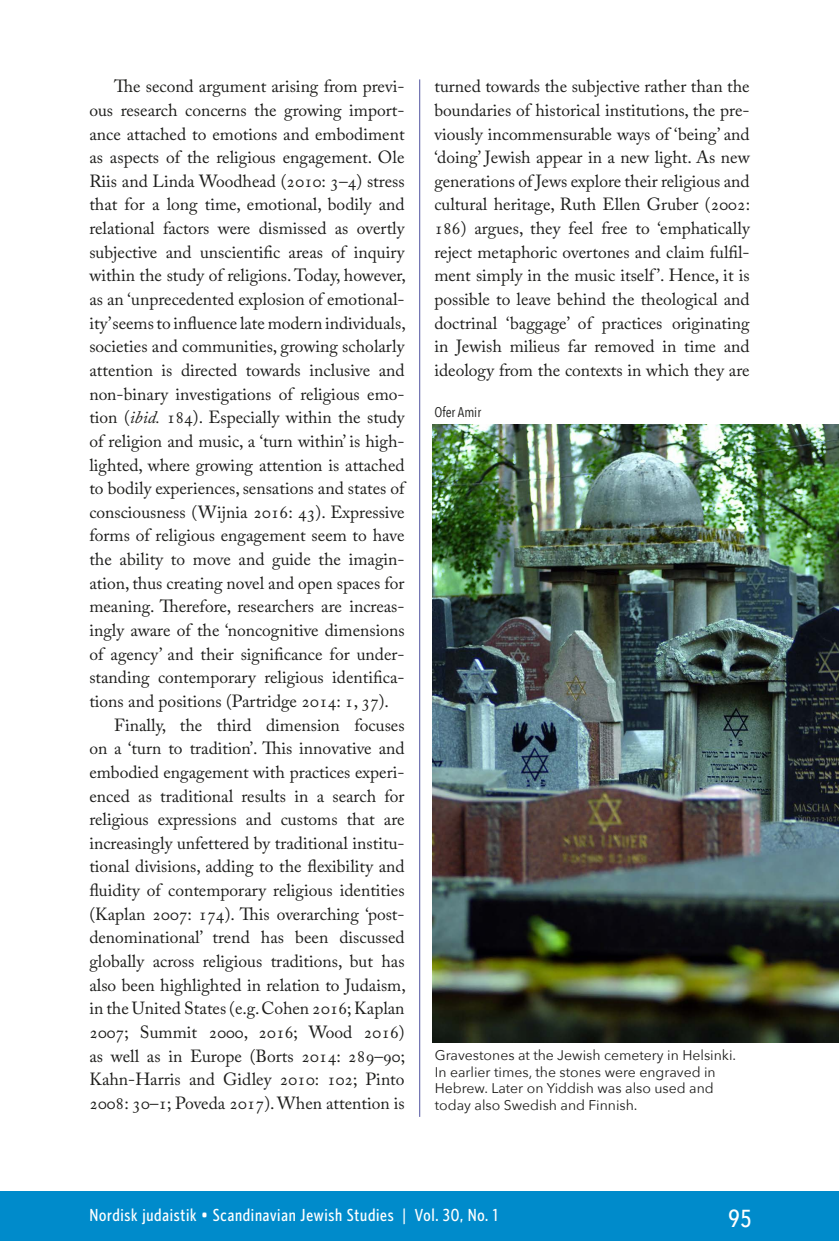
<style>
.page{position:relative;width:839px;height:1241px;background:#fff}
.page>*{position:absolute;margin:0;border:0;box-sizing:border-box;transform-origin:0 0}
.t1{font:500 24.5px "Avenir Next Condensed";color:#fff}
.t2{font:17.5px/23.6px "Adobe Caslon Pro";color:#1d1d1b;text-align:justify}
.t3{font:500 17.5px "Whitney Condensed";letter-spacing:.04em;color:#fff}
.t4{font:14px/16.6px "Avenir Next";color:#1d1d1b}
.t5{font:14px "Avenir Next Condensed";color:#1d1d1b}
.s1{font-style:italic}
</style>
<div class="page">
<div style="left:0;top:1191px;width:838px;height:49px;background:#008bcb"></div>
<hr style="left:419px;top:79px;width:1px;height:1037px;background:#50529f">
<img style="left:432px;top:424px;width:406px;height:618px">
<p class="t2" style="left:114px;top:74px;width:292px">The second argument arising from previ-</p>
<p class="t2" style="left:89px;top:98px;width:315px">ous research concerns the growing import-</p>
<p class="t2" style="left:89px;top:122px;width:317px">ance attached to emotions and embodiment</p>
<p class="t2" style="left:89px;top:145px;width:316px">as aspects of the religious engagement. Ole</p>
<p class="t2" style="left:89px;top:169px;width:316px">Riis and Linda Woodhead (2010: 3–4) stress</p>
<p class="t2" style="left:89px;top:193px;width:316px">that for a long time, emotional, bodily and</p>
<p class="t2" style="left:89px;top:216px;width:317px">relational factors were dismissed as overtly</p>
<p class="t2" style="left:89px;top:240px;width:316px">subjective and unscientific areas of inquiry</p>
<p class="t2" style="left:89px;top:263px;width:318px">within the study of religions. Today, however,</p>
<p class="t2" style="left:89px;top:287px;width:316px">as an ‘unprecedented explosion of emotional-</p>
<p class="t2" style="left:89px;top:311px;width:318px">ity’seems to influence late modern individuals,</p>
<p class="t2" style="left:89px;top:334px;width:317px">societies and communities, growing scholarly</p>
<p class="t2" style="left:89px;top:358px;width:316px">attention is directed towards inclusive and</p>
<p class="t2" style="left:89px;top:382px;width:317px">non-binary investigations of religious emo-</p>
<p class="t2" style="left:89px;top:405px;width:316px">tion (<span class="s1">ibid.</span> 184). Especially within the study</p>
<p class="t2" style="left:89px;top:429px;width:317px">of religion and music, a ‘turn within’ is high-</p>
<p class="t2" style="left:89px;top:452px;width:316px">lighted, where growing attention is attached</p>
<p class="t2" style="left:89px;top:476px;width:317px">to bodily experiences, sensations and states of</p>
<p class="t2" style="left:89px;top:500px;width:316px">consciousness (Wijnia 2016: 43). Expressive</p>
<p class="t2" style="left:89px;top:523px;width:316px">forms of religious engagement seem to have</p>
<p class="t2" style="left:89px;top:547px;width:315px">the ability to move and guide the imagin-</p>
<p class="t2" style="left:89px;top:571px;width:317px">ation, thus creating novel and open spaces for</p>
<p class="t2" style="left:89px;top:594px;width:317px">meaning. Therefore, researchers are increas-</p>
<p class="t2" style="left:89px;top:618px;width:317px">ingly aware of the ‘noncognitive dimensions</p>
<p class="t2" style="left:89px;top:641px;width:316px">of agency’ and their significance for under-</p>
<p class="t2" style="left:89px;top:665px;width:317px">standing contemporary religious identifica-</p>
<p class="t2" style="left:89px;top:689px;width:301px">tions and positions (Partridge 2014: 1, 37).</p>
<p class="t2" style="left:114px;top:712px;width:292px">Finally, the third dimension focuses</p>
<p class="t2" style="left:89px;top:736px;width:316px">on a ‘turn to tradition’. This innovative and</p>
<p class="t2" style="left:89px;top:760px;width:315px">embodied engagement with practices experi-</p>
<p class="t2" style="left:89px;top:783px;width:317px">enced as traditional results in a search for</p>
<p class="t2" style="left:89px;top:807px;width:317px">religious expressions and customs that are</p>
<p class="t2" style="left:89px;top:830px;width:317px">increasingly unfettered by traditional institu-</p>
<p class="t2" style="left:89px;top:854px;width:317px">tional divisions, adding to the flexibility and</p>
<p class="t2" style="left:89px;top:878px;width:316px">fluidity of contemporary religious identities</p>
<p class="t2" style="left:89px;top:901px;width:317px">(Kaplan 2007: 174). This overarching ‘post-</p>
<p class="t2" style="left:89px;top:925px;width:316px">denominational’ trend has been discussed</p>
<p class="t2" style="left:89px;top:949px;width:317px">globally across religious traditions, but has</p>
<p class="t2" style="left:89px;top:972px;width:318px">also been highlighted in relation to Judaism,</p>
<p class="t2" style="left:89px;top:996px;width:316px">in the United States (e.g. Cohen 2016; Kaplan</p>
<p class="t2" style="left:89px;top:1019px;width:316px">2007; Summit 2000, 2016; Wood 2016)</p>
<p class="t2" style="left:89px;top:1043px;width:317px">as well as in Europe (Borts 2014: 289–90;</p>
<p class="t2" style="left:89px;top:1067px;width:317px">Kahn-Harris and Gidley 2010: 102; Pinto</p>
<p class="t2" style="left:89px;top:1090px;width:317px">2008: 30–1; Poveda 2017). When attention is</p>
<p class="t2" style="left:434px;top:74px;width:317px">turned towards the subjective rather than the boundaries of historical institutions, the pre&shy;viously incommensurable ways of ‘being’ and ‘doing’ Jewish appear in a new light. As new generations of Jews explore their religious and cultural heritage, Ruth Ellen Gruber (2002:<br>186) argues, they feel free to ‘emphatically reject metaphoric overtones and claim fulfil&shy;ment simply in the music itself ’. Hence, it is possible to leave behind the theological and doctrinal ‘baggage’ of practices originating in Jewish milieus far removed in time and ideology from the contexts in which they are</p>
<p class="t5" style="left:434px;top:400px;width:48px">Ofer Amir</p>
<p class="t4" style="left:435px;top:1046px;width:303px">Gravestones at the Jewish cemetery in Helsinki.<br>In earlier times, the stones were engraved in Hebrew. Later on Yiddish was also used and today also Swedish and Finnish.</p>
<p class="t3" style="left:89px;top:1203px;width:409px">Nordisk judaistik • Scandinavian Jewish Studies | Vol. 30, No. 1</p>
<h1 class="t1" style="left:728px;top:1203px;width:25px">95</h1>
</div>
